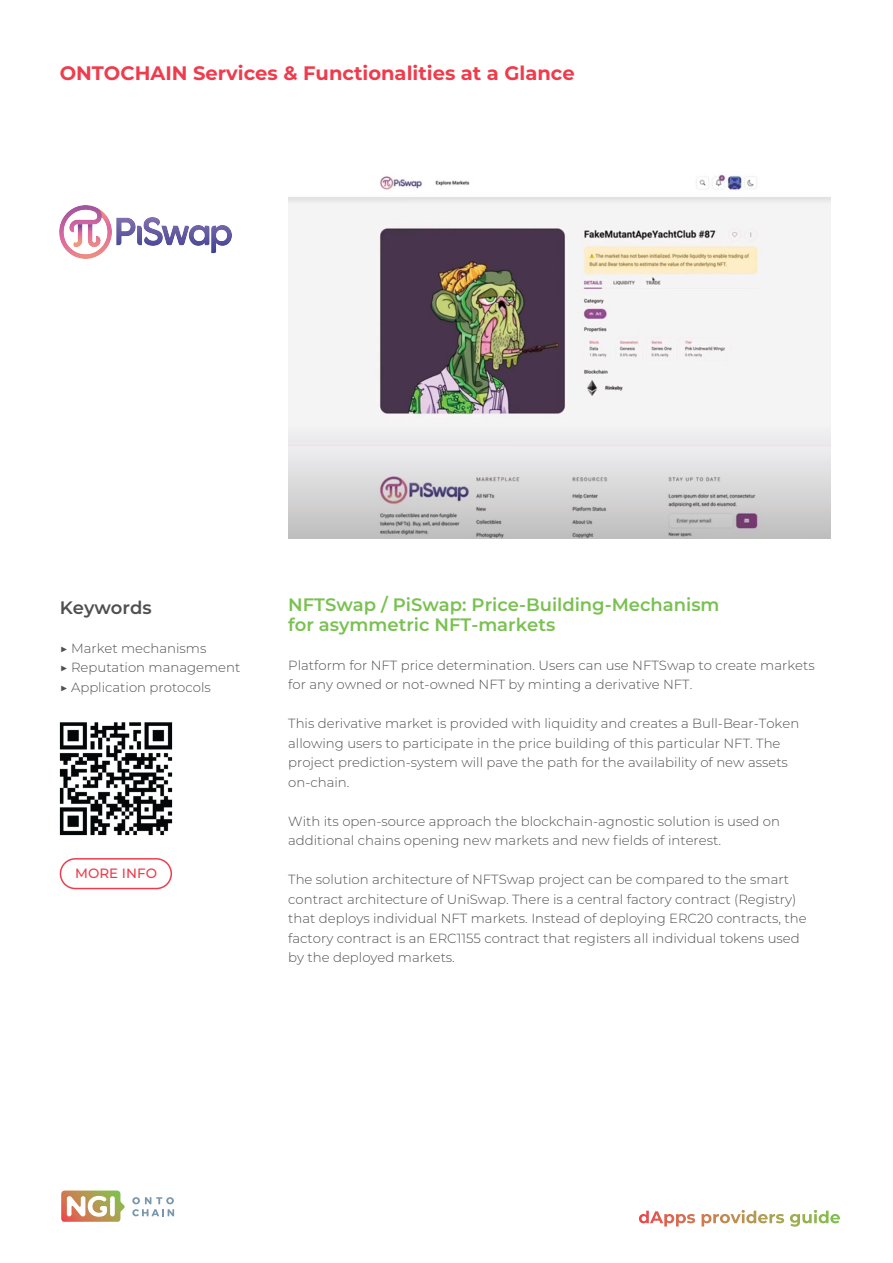
<style>
.page{position:relative;width:893px;height:1263px;background:#fff}
.page>*{position:absolute;margin:0;border:0;box-sizing:border-box;transform-origin:0 0}
.t1{font:700 19.5px "Montserrat";color:#ef3c4d}
.t2{font:600 18px/19.5px "Montserrat";color:#79c151}
.t3{font:600 18px "Montserrat";color:#4f4f51}
.t4{font:500 13.5px "Montserrat";color:#ef3c4d}
.t5{font:300 13.2px/19.5px "Montserrat";color:#4f4f51}
</style>
<div class="page">
<svg style="left:132px;top:1197px;width:42px;height:19px"></svg>
<svg style="left:61px;top:1190px;width:64px;height:32px"></svg>
<img style="left:60px;top:206px;width:172px;height:53px">
<img style="left:288px;top:174px;width:543px;height:365px">
<img style="left:60px;top:723px;width:113px;height:112px">
<div style="left:60px;top:858px;width:112px;height:31px;border:2px solid #ef3c4d;border-radius:15px"></div>
<svg style="left:639px;top:1210px;width:201px;height:17px"></svg>
<h1 class="t1" style="left:60px;top:59px;width:517px">ONTOCHAIN Services &amp; Functionalities at a Glance</h1>
<h2 class="t3" style="left:60px;top:595px;width:94px">Keywords</h2>
<p class="t5" style="left:60px;top:638px;width:182px">▶ Market mechanisms<br>▶ Reputation management ▶ Application protocols</p>
<p class="t4" style="left:75px;top:864px;width:83px">MORE INFO</p>
<h2 class="t2" style="left:288px;top:594px;width:433px">NFTSwap / PiSwap: Price-Building-Mechanism for asymmetric NFT-markets</h2>
<p class="t5" style="left:288px;top:655px;width:528px">Platform for NFT price determination. Users can use NFTSwap to create markets for any owned or not-owned NFT by minting a derivative NFT.</p>
<p class="t5" style="left:288px;top:713px;width:513px">This derivative market is provided with liquidity and creates a Bull-Bear-Token allowing users to participate in the price building of this particular NFT. The project prediction-system will pave the path for the availability of new assets on-chain.</p>
<p class="t5" style="left:288px;top:811px;width:493px">With its open-source approach the blockchain-agnostic solution is used on additional chains opening new markets and new fields of interest.</p>
<p class="t5" style="left:288px;top:869px;width:520px">The solution architecture of NFTSwap project can be compared to the smart contract architecture of UniSwap. There is a central factory contract (Registry) that deploys individual NFT markets. Instead of deploying ERC20 contracts, the factory contract is an ERC1155 contract that registers all individual tokens used by the deployed markets.</p>
</div>
